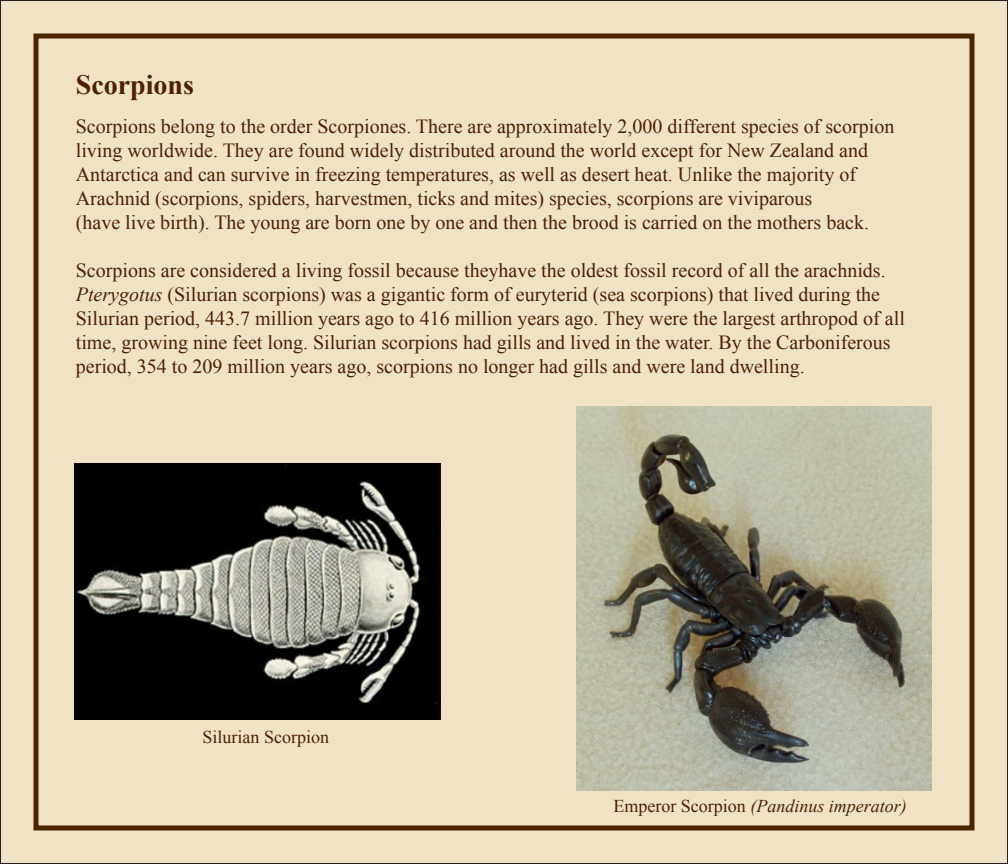
<style>
.page{position:relative;width:1008px;height:864px;background:#efe2c5}
.page>*{position:absolute;margin:0;border:0;box-sizing:border-box;transform-origin:0 0}
.t1{font:700 28px "Times New Roman";color:#4d2100}
.t2{font:20px/24px "Times New Roman";color:#4d2100}
.t3{font:italic 18px "Times New Roman";color:#4d2100}
.t4{font:18px "Times New Roman";color:#4d2100}
.s1{font-style:italic}
.s2{font-style:normal}
</style>
<div class="page">
<img style="left:75px;top:464px;width:366px;height:256px">
<img style="left:576px;top:406px;width:356px;height:384px">
<div style="left:34px;top:34px;width:940px;height:796px;border:5px solid #4e2400"></div>
<p class="t1" style="left:76px;top:66px;width:120px">Scorpions</p>
<p class="t2" style="left:76px;top:114px;width:820px">Scorpions belong to the order Scorpiones. There are approximately 2,000 different species of scorpion</p>
<p class="t2" style="left:76px;top:138px;width:794px">living worldwide. They are found widely distributed around the world except for New Zealand and</p>
<p class="t2" style="left:76px;top:162px;width:782px">Antarctica and can survive in freezing temperatures, as well as desert heat. Unlike the majority of</p>
<p class="t2" style="left:76px;top:186px;width:738px">Arachnid (scorpions, spiders, harvestmen, ticks and mites) species, scorpions are viviparous</p>
<p class="t2" style="left:76px;top:210px;width:795px">(have live birth). The young are born one by one and then the brood is carried on the mothers back.</p>
<p class="t2" style="left:76px;top:258px;width:811px">Scorpions are considered a living fossil because theyhave the oldest fossil record of all the arachnids.<br><span class="s1">Pterygotus</span> (Silurian scorpions) was a gigantic form of euryterid (sea scorpions) that lived during the</p>
<p class="t2" style="left:76px;top:306px;width:831px">Silurian period, 443.7 million years ago to 416 million years ago. They were the largest arthropod of all time, growing nine feet long. Silurian scorpions had gills and lived in the water. By the Carboniferous</p>
<p class="t2" style="left:76px;top:354px;width:730px">period, 354 to 209 million years ago, scorpions no longer had gills and were land dwelling.</p>
<p class="t4" style="left:202px;top:725px;width:128px">Silurian Scorpion</p>
<p class="t3" style="left:614px;top:794px;width:295px"><span class="s2">Emperor Scorpion</span> (Pandinus imperator)</p>
</div>
